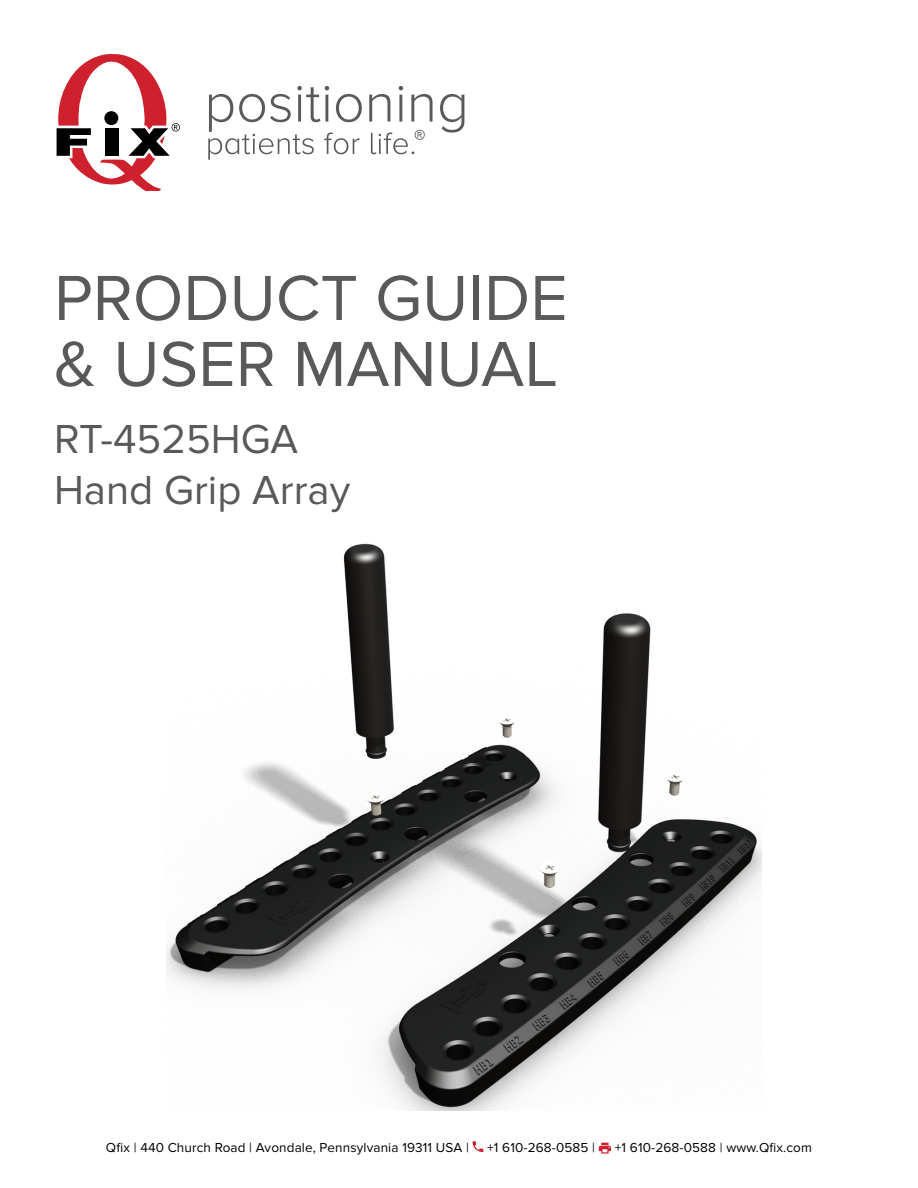
<style>
.page{position:relative;width:918px;height:1188px;background:#fff}
.page>*{position:absolute;margin:0;border:0;box-sizing:border-box;transform-origin:0 0}
.t1{font:66px/66px "Proxima Nova";color:#58595b}
.t2{font:42px/51px "Proxima Nova";color:#58595b}
.t3{font:13.5px "Proxima Nova";letter-spacing:.01em;color:#000}
</style>
<div class="page">
<svg style="left:473px;top:1141px;width:10px;height:11px"></svg>
<svg style="left:599px;top:1143px;width:12px;height:11px"></svg>
<svg style="left:369px;top:94px;width:21px;height:28px"></svg>
<svg style="left:399px;top:86px;width:4px;height:36px"></svg>
<svg style="left:411px;top:94px;width:22px;height:28px"></svg>
<svg style="left:440px;top:94px;width:24px;height:39px"></svg>
<svg style="left:208px;top:86px;width:154px;height:74px"></svg>
<svg style="left:56px;top:54px;width:124px;height:137px"></svg>
<svg style="left:371px;top:130px;width:54px;height:24px"></svg>
<img style="left:167px;top:543px;width:595px;height:567px">
<h1 class="t1" style="left:54px;top:266px;width:515px">PRODUCT GUIDE &amp; USER MANUAL</h1>
<h2 class="t2" style="left:54px;top:414px;width:298px">RT-4525HGA<br>Hand Grip Array</h2>
<p class="t3" style="left:106px;top:1140px;width:364px">Qfix | 440 Church Road | Avondale, Pennsylvania 19311 USA |</p>
<p class="t3" style="left:487px;top:1140px;width:110px">+1 610-268-0585 |</p>
<p class="t3" style="left:615px;top:1140px;width:199px">+1 610-268-0588 | www.Qfix.com</p>
</div>
